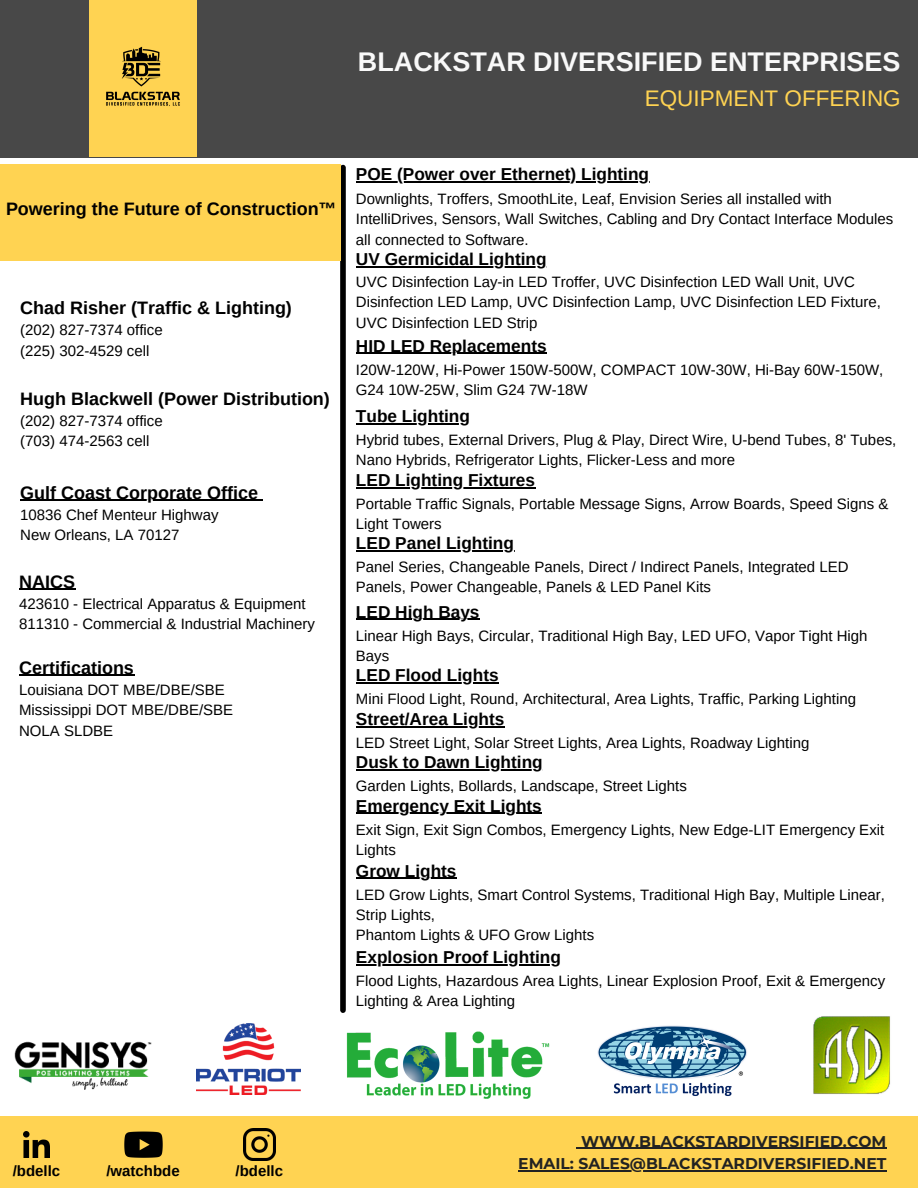
<style>
.page{position:relative;width:918px;height:1188px;background:#fff}
.page>*{position:absolute;margin:0;border:0;box-sizing:border-box;transform-origin:0 0}
.t1{font:700 27px "Arimo";color:#f9f9f9}
.t2{font:22.5px "Arimo";color:#ffd352}
.t3{font:700 18px "Arimo";color:#000}
.t4{font:700 17.25px "Arimo";color:#000}
.t5{font:700 15.6px "Montserrat";color:#222}
.t6{font:15px/20.2px "Arimo";color:#000}
.t7{font:700 15px "Arimo";color:#000}
</style>
<div class="page">
<div style="left:0;top:0;width:918px;height:158px;background:#484848"></div>
<div style="left:89px;top:0;width:107px;height:157px;background:#ffd352"></div>
<img style="left:106px;top:46px;width:74px;height:60px">
<div style="left:340px;top:168px;width:6px;height:842px;background:#000"></div>
<div style="left:0;top:1117px;width:918px;height:71px;background:#ffd352"></div>
<img style="left:24px;top:1132px;width:26px;height:26px">
<img style="left:124px;top:1131px;width:39px;height:27px">
<img style="left:244px;top:1129px;width:31px;height:31px">
<div style="left:0;top:165px;width:340px;height:96px;background:#ffd352"></div>
<img style="left:14px;top:1041px;width:138px;height:49px">
<img style="left:197px;top:1024px;width:103px;height:71px">
<img style="left:597px;top:1025px;width:150px;height:71px">
<img style="left:813px;top:1016px;width:77px;height:78px">
<img style="left:346px;top:1031px;width:203px;height:68px">
<hr style="left:356px;top:266px;width:191px;height:1px;background:#000">
<hr style="left:356px;top:813px;width:186px;height:1px;background:#000">
<hr style="left:356px;top:551px;width:158px;height:1px;background:#000">
<hr style="left:19px;top:675px;width:115px;height:1px;background:#000">
<hr style="left:356px;top:619px;width:124px;height:1px;background:#000">
<hr style="left:356px;top:182px;width:293px;height:1px;background:#000">
<hr style="left:356px;top:353px;width:191px;height:1px;background:#000">
<hr style="left:356px;top:487px;width:179px;height:1px;background:#000">
<hr style="left:356px;top:683px;width:143px;height:1px;background:#000">
<hr style="left:356px;top:423px;width:114px;height:1px;background:#000">
<hr style="left:581px;top:1148px;width:305px;height:1px;background:#222">
<hr style="left:518px;top:1170px;width:368px;height:1px;background:#222">
<hr style="left:20px;top:500px;width:238px;height:1px;background:#000">
<hr style="left:356px;top:726px;width:148px;height:1px;background:#000">
<hr style="left:19px;top:589px;width:56px;height:1px;background:#000">
<hr style="left:356px;top:769px;width:187px;height:1px;background:#000">
<hr style="left:356px;top:878px;width:101px;height:1px;background:#000">
<hr style="left:356px;top:964px;width:205px;height:1px;background:#000">
<p class="t1" style="left:358px;top:46px;width:544px">BLACKSTAR DIVERSIFIED ENTERPRISES</p>
<p class="t2" style="left:645px;top:86px;width:257px">EQUIPMENT OFFERING</p>
<p class="t3" style="left:6px;top:199px;width:332px">Powering the Future of Construction™</p>
<p class="t3" style="left:20px;top:298px;width:273px">Chad Risher (Traffic &amp; Lighting)</p>
<p class="t6" style="left:20px;top:320px;width:144px">(202) 827-7374 office</p>
<p class="t6" style="left:20px;top:340px;width:131px">(225) 302-4529 cell</p>
<p class="t3" style="left:20px;top:388px;width:311px">Hugh Blackwell (Power Distribution)</p>
<p class="t6" style="left:20px;top:411px;width:144px">(202) 827-7374 office</p>
<p class="t6" style="left:20px;top:431px;width:131px">(703) 474-2563 cell</p>
<p class="t3" style="left:20px;top:482px;width:239px">Gulf Coast Corporate Office</p>
<p class="t6" style="left:20px;top:505px;width:200px">10836 Chef Menteur Highway</p>
<p class="t6" style="left:20px;top:525px;width:161px">New Orleans, LA 70127</p>
<p class="t3" style="left:19px;top:571px;width:57px">NAICS</p>
<p class="t6" style="left:19px;top:594px;width:288px">423610 - Electrical Apparatus &amp; Equipment</p>
<p class="t6" style="left:19px;top:614px;width:297px">811310 - Commercial &amp; Industrial Machinery</p>
<p class="t3" style="left:19px;top:657px;width:116px">Certifications</p>
<p class="t6" style="left:19px;top:680px;width:207px">Louisiana DOT MBE/DBE/SBE</p>
<p class="t6" style="left:19px;top:700px;width:216px">Mississippi DOT MBE/DBE/SBE</p>
<p class="t6" style="left:19px;top:720px;width:96px">NOLA SLDBE</p>
<p class="t4" style="left:356px;top:165px;width:295px">POE (Power over Ethernet) Lighting</p>
<p class="t6" style="left:356px;top:189px;width:539px">Downlights, Troffers, SmoothLite, Leaf, Envision Series all installed with<br>IntelliDrives, Sensors, Wall Switches, Cabling and Dry Contact Interface Modules all connected to Software.</p>
<p class="t4" style="left:356px;top:249px;width:192px">UV Germicidal Lighting</p>
<p class="t6" style="left:356px;top:272px;width:526px">UVC Disinfection Lay-in LED Troffer, UVC Disinfection LED Wall Unit, UVC<br>Disinfection LED Lamp, UVC Disinfection Lamp, UVC Disinfection LED Fixture,<br>UVC Disinfection LED Strip</p>
<p class="t4" style="left:356px;top:336px;width:192px">HID LED Replacements</p>
<p class="t6" style="left:356px;top:359px;width:529px">I20W-120W, Hi-Power 150W-500W, COMPACT 10W-30W, Hi-Bay 60W-150W,<br>G24 10W-25W, Slim G24 7W-18W</p>
<p class="t4" style="left:356px;top:407px;width:115px">Tube Lighting</p>
<p class="t6" style="left:356px;top:430px;width:542px">Hybrid tubes, External Drivers, Plug &amp; Play, Direct Wire, U-bend Tubes, 8' Tubes,<br>Nano Hybrids, Refrigerator Lights, Flicker-Less and more</p>
<p class="t4" style="left:356px;top:470px;width:181px">LED Lighting Fixtures</p>
<p class="t6" style="left:356px;top:494px;width:534px">Portable Traffic Signals, Portable Message Signs, Arrow Boards, Speed Signs &amp;<br>Light Towers</p>
<p class="t4" style="left:356px;top:534px;width:160px">LED Panel Lighting</p>
<p class="t6" style="left:356px;top:556px;width:494px">Panel Series, Changeable Panels, Direct / Indirect Panels, Integrated LED<br>Panels, Power Changeable, Panels &amp; LED Panel Kits</p>
<p class="t4" style="left:356px;top:602px;width:125px">LED High Bays</p>
<p class="t6" style="left:356px;top:625px;width:513px">Linear High Bays, Circular, Traditional High Bay, LED UFO, Vapor Tight High<br>Bays</p>
<p class="t4" style="left:356px;top:666px;width:144px">LED Flood Lights</p>
<p class="t6" style="left:356px;top:689px;width:502px">Mini Flood Light, Round, Architectural, Area Lights, Traffic, Parking Lighting</p>
<p class="t4" style="left:356px;top:709px;width:150px">Street/Area Lights</p>
<p class="t6" style="left:356px;top:732px;width:455px">LED Street Light, Solar Street Lights, Area Lights, Roadway Lighting</p>
<p class="t4" style="left:356px;top:753px;width:188px">Dusk to Dawn Lighting</p>
<p class="t6" style="left:356px;top:776px;width:332px">Garden Lights, Bollards, Landscape, Street Lights</p>
<p class="t4" style="left:356px;top:796px;width:187px">Emergency Exit Lights</p>
<p class="t6" style="left:356px;top:819px;width:530px">Exit Sign, Exit Sign Combos, Emergency Lights, New Edge-LIT Emergency Exit<br>Lights</p>
<p class="t4" style="left:356px;top:861px;width:102px">Grow Lights</p>
<p class="t6" style="left:356px;top:884px;width:531px">LED Grow Lights, Smart Control Systems, Traditional High Bay, Multiple Linear,<br>Strip Lights,</p>
<p class="t6" style="left:356px;top:925px;width:240px">Phantom Lights &amp; UFO Grow Lights</p>
<p class="t4" style="left:356px;top:947px;width:206px">Explosion Proof Lighting</p>
<p class="t6" style="left:356px;top:970px;width:531px">Flood Lights, Hazardous Area Lights, Linear Explosion Proof, Exit &amp; Emergency<br>Lighting &amp; Area Lighting</p>
<p class="t7" style="left:13px;top:1162px;width:49px">/bdellc</p>
<p class="t7" style="left:106px;top:1162px;width:75px">/watchbde</p>
<p class="t7" style="left:236px;top:1162px;width:49px">/bdellc</p>
<p class="t5" style="left:581px;top:1132px;width:307px">WWW.BLACKSTARDIVERSIFIED.COM</p>
<p class="t5" style="left:518px;top:1154px;width:370px">EMAIL: SALES@BLACKSTARDIVERSIFIED.NET</p>
</div>
